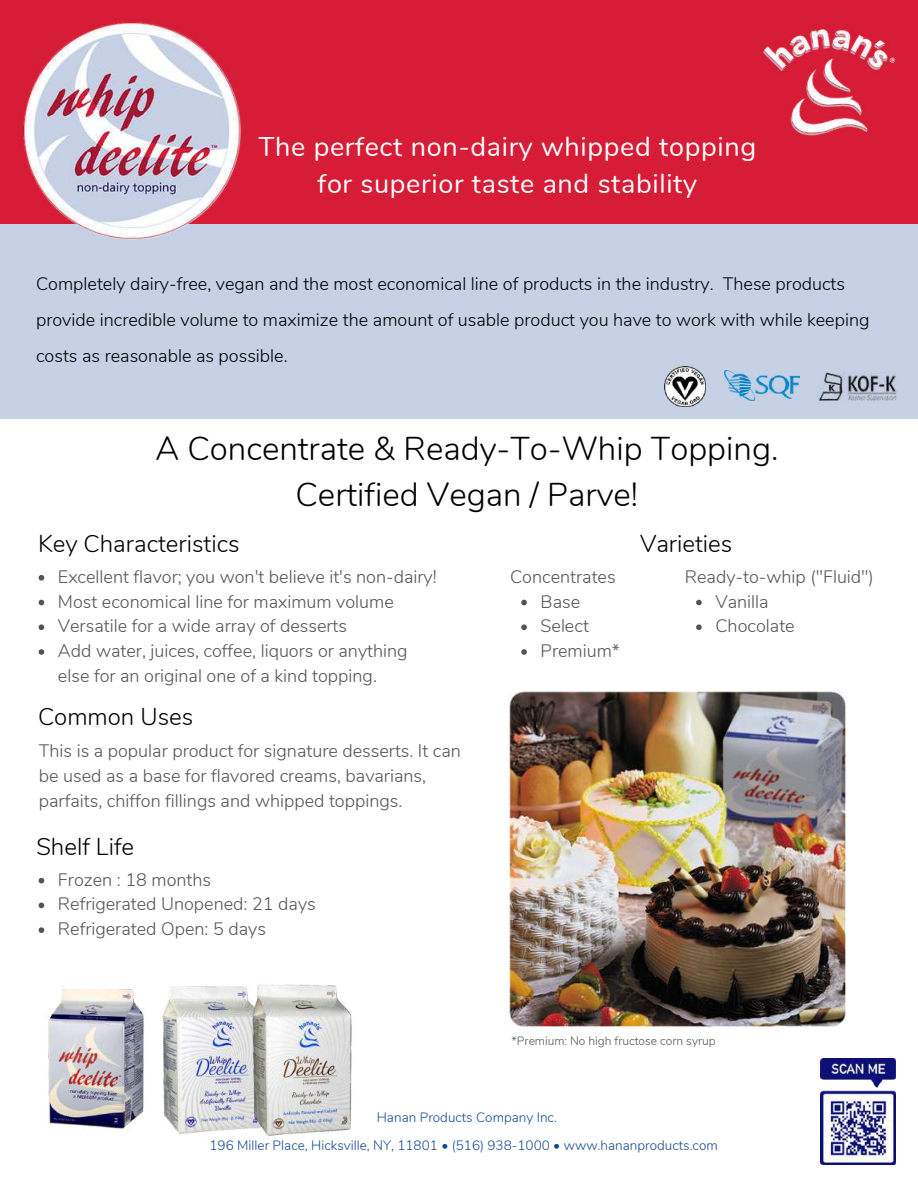
<style>
.page{position:relative;width:918px;height:1188px;background:#fff}
.page>*{position:absolute;margin:0;border:0;box-sizing:border-box;transform-origin:0 0}
.t1{font:300 33px/46.2px "Nunito";color:#000;text-align:center}
.t2{font:27px/37px "Nunito";letter-spacing:.025em;color:#fff;text-align:center}
.t3{font:300 24px "Nunito";color:#000}
.t4{font:300 18px/24.8px "Nunito";color:#545454}
.t5{font:300 18px/36px "Nunito";color:#000}
.t6{font:300 13.5px "Nunito";color:#154a90}
.t7{font:300 12px "Nunito";color:#545454}
</style>
<div class="page">
<div style="left:0;top:0;width:918px;height:224px;background:#d71c37"></div>
<div style="left:0;top:224px;width:918px;height:194px;background:#c6d1e5"></div>
<img style="left:816px;top:371px;width:83px;height:48px">
<img style="left:23px;top:22px;width:218px;height:218px">
<img style="left:509px;top:691px;width:337px;height:336px">
<img style="left:724px;top:370px;width:76px;height:31px">
<img style="left:821px;top:1059px;width:74px;height:105px">
<img style="left:763px;top:29px;width:133px;height:107px">
<img style="left:665px;top:366px;width:40px;height:41px">
<img style="left:48px;top:985px;width:96px;height:145px">
<img style="left:162px;top:986px;width:82px;height:148px">
<img style="left:244px;top:984px;width:108px;height:152px">
<svg style="left:39px;top:575px;width:5px;height:6px"></svg>
<svg style="left:39px;top:600px;width:5px;height:5px"></svg>
<svg style="left:39px;top:624px;width:5px;height:6px"></svg>
<svg style="left:39px;top:649px;width:5px;height:6px"></svg>
<svg style="left:39px;top:878px;width:5px;height:5px"></svg>
<svg style="left:39px;top:903px;width:5px;height:5px"></svg>
<svg style="left:39px;top:927px;width:5px;height:6px"></svg>
<svg style="left:521px;top:600px;width:6px;height:5px"></svg>
<svg style="left:521px;top:624px;width:6px;height:6px"></svg>
<svg style="left:521px;top:649px;width:6px;height:6px"></svg>
<svg style="left:696px;top:600px;width:6px;height:5px"></svg>
<svg style="left:696px;top:624px;width:6px;height:6px"></svg>
<h2 class="t2" style="left:258px;top:128px;width:499px">The perfect non-dairy whipped topping for superior taste and stability</h2>
<p class="t5" style="left:36px;top:266px;width:835px">Completely dairy-free, vegan and the most economical line of products in the industry. These products provide incredible volume to maximize the amount of usable product you have to work with while keeping costs as reasonable as possible.</p>
<h1 class="t1" style="left:155px;top:426px;width:624px">A Concentrate &amp; Ready-To-Whip Topping.<br>Certified Vegan / Parve!</h1>
<h3 class="t3" style="left:38px;top:527px;width:203px">Key Characteristics</h3>
<p class="t4" style="left:58px;top:565px;width:380px">Excellent flavor; you won't believe it's non-dairy!<br>Most economical line for maximum volume Versatile for a wide array of desserts<br>Add water, juices, coffee, liquors or anything else for an original one of a kind topping.</p>
<h3 class="t3" style="left:38px;top:701px;width:157px">Common Uses</h3>
<p class="t4" style="left:39px;top:739px;width:424px">This is a popular product for signature desserts. It can be used as a base for flavored creams, bavarians, parfaits, chiffon fillings and whipped toppings.</p>
<h3 class="t3" style="left:36px;top:830px;width:99px">Shelf Life</h3>
<p class="t4" style="left:58px;top:867px;width:259px">Frozen : 18 months<br>Refrigerated Unopened: 21 days<br>Refrigerated Open: 5 days</p>
<p class="t4" style="left:510px;top:565px;width:107px">Concentrates</p>
<p class="t4" style="left:541px;top:589px;width:81px">Base<br>Select<br>Premium*</p>
<h3 class="t3" style="left:640px;top:527px;width:94px">Varieties</h3>
<p class="t4" style="left:685px;top:565px;width:191px">Ready-to-whip ("Fluid")</p>
<p class="t4" style="left:715px;top:589px;width:81px">Vanilla<br>Chocolate</p>
<p class="t7" style="left:512px;top:1033px;width:206px">*Premium: No high fructose corn syrup</p>
<p class="t6" style="left:377px;top:1108px;width:182px">Hanan Products Company Inc.</p>
<p class="t6" style="left:210px;top:1136px;width:510px">196 Miller Place, Hicksville, NY, 11801 • (516) 938-1000 • www.hananproducts.com</p>
</div>
